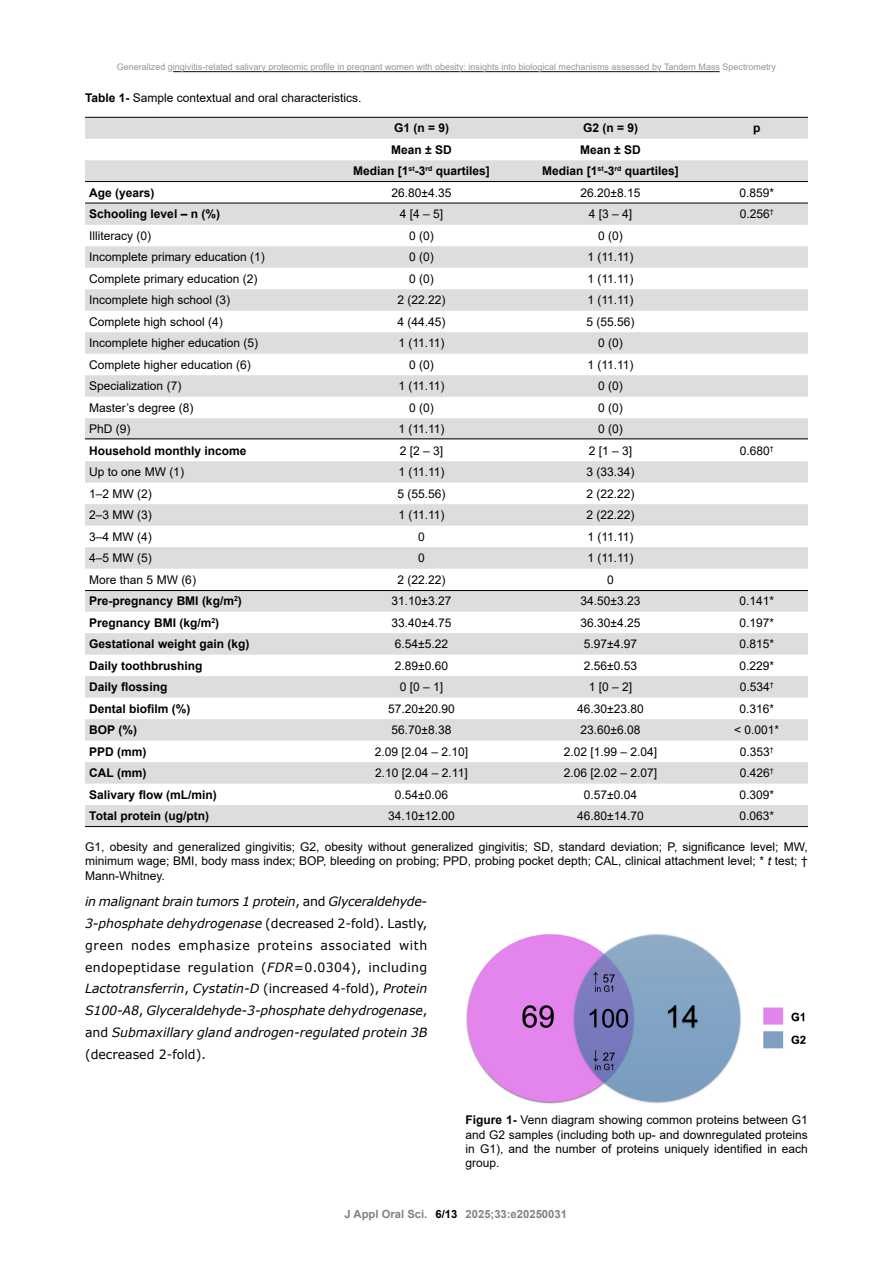
<style>
.page{position:relative;width:893px;height:1263px;background:#fff}
.page>*{position:absolute;margin:0;border:0;box-sizing:border-box;transform-origin:0 0}
.t1{font:italic 12.75px/21.8px "Verdana";color:#000;text-align:justify}
.t2{font:12px/14.4px "Arial";color:#000;text-align:justify}
.t3{font:700 12px "Arial";color:#000}
.t4{font:700 11.25px "Arial";color:#808285}
.t5{font:9px "Arial";color:#939598}
.s1{font-weight:700}
.s2{font-style:italic}
.s3{font-style:normal}
.s4{color:#000}
</style>
<div class="page">
<hr style="left:173px;top:71px;width:547px;height:1px;background:#00110d">
<svg style="left:85px;top:118px;width:723px;height:708px;fill:#e3e4e5"></svg>
<hr style="left:85px;top:117px;width:723px;height:1px;background:#000">
<hr style="left:85px;top:181px;width:723px;height:1px;background:#000">
<hr style="left:85px;top:203px;width:723px;height:1px;background:#000">
<hr style="left:85px;top:438px;width:723px;height:1px;background:#000">
<hr style="left:85px;top:590px;width:723px;height:1px;background:#000">
<hr style="left:85px;top:826px;width:723px;height:1px;background:#000">
<img style="left:466px;top:934px;width:340px;height:169px">
<p class="t5" style="left:117px;top:60px;width:661px">Generalized gingivitis-related salivary proteomic profile in pregnant women with obesity: insights into biological mechanisms assessed by Tandem Mass Spectrometry</p>
<p class="t2" style="left:85px;top:91px;width:278px"><span class="s1">Table 1-</span> Sample contextual and oral characteristics.</p>
<p class="t3" style="left:394px;top:120px;width:57px">G1 (n = 9)</p>
<p class="t3" style="left:583px;top:120px;width:57px">G2 (n = 9)</p>
<p class="t3" style="left:753px;top:120px;width:9px">p</p>
<p class="t3" style="left:391px;top:141px;width:62px">Mean ± SD</p>
<p class="t3" style="left:580px;top:141px;width:62px">Mean ± SD</p>
<p class="t3" style="left:353px;top:163px;width:138px">Median [1<sup>st</sup>-3<sup>rd</sup> quartiles]</p>
<p class="t3" style="left:542px;top:163px;width:138px">Median [1<sup>st</sup>-3<sup>rd</sup> quartiles]</p>
<p class="t3" style="left:89px;top:184px;width:67px">Age (years)</p>
<p class="t2" style="left:391px;top:185px;width:61px">26.80±4.35</p>
<p class="t2" style="left:580px;top:185px;width:61px">26.20±8.15</p>
<p class="t2" style="left:739px;top:185px;width:36px">0.859*</p>
<p class="t3" style="left:89px;top:206px;width:132px">Schooling level – n (%)</p>
<p class="t2" style="left:400px;top:207px;width:45px">4 [4 – 5]</p>
<p class="t2" style="left:589px;top:207px;width:45px">4 [3 – 4]</p>
<p class="t2" style="left:740px;top:207px;width:35px">0.256<sup>†</sup></p>
<p class="t2" style="left:89px;top:228px;width:64px">Illiteracy (0)</p>
<p class="t2" style="left:409px;top:228px;width:26px">0 (0)</p>
<p class="t2" style="left:598px;top:228px;width:26px">0 (0)</p>
<p class="t2" style="left:89px;top:250px;width:177px">Incomplete primary education (1)</p>
<p class="t2" style="left:409px;top:250px;width:26px">0 (0)</p>
<p class="t2" style="left:587px;top:250px;width:48px">1 (11.11)</p>
<p class="t2" style="left:89px;top:271px;width:170px">Complete primary education (2)</p>
<p class="t2" style="left:409px;top:271px;width:26px">0 (0)</p>
<p class="t2" style="left:587px;top:271px;width:48px">1 (11.11)</p>
<p class="t2" style="left:89px;top:293px;width:142px">Incomplete high school (3)</p>
<p class="t2" style="left:397px;top:293px;width:50px">2 (22.22)</p>
<p class="t2" style="left:587px;top:293px;width:48px">1 (11.11)</p>
<p class="t2" style="left:89px;top:314px;width:135px">Complete high school (4)</p>
<p class="t2" style="left:397px;top:314px;width:50px">4 (44.45)</p>
<p class="t2" style="left:586px;top:314px;width:50px">5 (55.56)</p>
<p class="t2" style="left:89px;top:336px;width:170px">Incomplete higher education (5)</p>
<p class="t2" style="left:398px;top:336px;width:48px">1 (11.11)</p>
<p class="t2" style="left:598px;top:336px;width:26px">0 (0)</p>
<p class="t2" style="left:89px;top:357px;width:163px">Complete higher education (6)</p>
<p class="t2" style="left:409px;top:357px;width:26px">0 (0)</p>
<p class="t2" style="left:587px;top:357px;width:48px">1 (11.11)</p>
<p class="t2" style="left:89px;top:379px;width:94px">Specialization (7)</p>
<p class="t2" style="left:398px;top:379px;width:48px">1 (11.11)</p>
<p class="t2" style="left:598px;top:379px;width:26px">0 (0)</p>
<p class="t2" style="left:89px;top:400px;width:106px">Master’s degree (8)</p>
<p class="t2" style="left:409px;top:400px;width:26px">0 (0)</p>
<p class="t2" style="left:598px;top:400px;width:26px">0 (0)</p>
<p class="t2" style="left:89px;top:422px;width:43px">PhD (9)</p>
<p class="t2" style="left:398px;top:422px;width:48px">1 (11.11)</p>
<p class="t2" style="left:598px;top:422px;width:26px">0 (0)</p>
<p class="t3" style="left:89px;top:442px;width:159px">Household monthly income</p>
<p class="t2" style="left:400px;top:443px;width:45px">2 [2 – 3]</p>
<p class="t2" style="left:589px;top:443px;width:45px">2 [1 – 3]</p>
<p class="t2" style="left:740px;top:443px;width:35px">0.680<sup>†</sup></p>
<p class="t2" style="left:89px;top:465px;width:96px">Up to one MW (1)</p>
<p class="t2" style="left:398px;top:465px;width:48px">1 (11.11)</p>
<p class="t2" style="left:586px;top:465px;width:50px">3 (33.34)</p>
<p class="t2" style="left:89px;top:486px;width:64px">1–2 MW (2)</p>
<p class="t2" style="left:397px;top:486px;width:50px">5 (55.56)</p>
<p class="t2" style="left:586px;top:486px;width:50px">2 (22.22)</p>
<p class="t2" style="left:89px;top:508px;width:64px">2–3 MW (3)</p>
<p class="t2" style="left:398px;top:508px;width:48px">1 (11.11)</p>
<p class="t2" style="left:586px;top:508px;width:50px">2 (22.22)</p>
<p class="t2" style="left:89px;top:529px;width:64px">3–4 MW (4)</p>
<p class="t2" style="left:418px;top:529px;width:8px">0</p>
<p class="t2" style="left:587px;top:529px;width:48px">1 (11.11)</p>
<p class="t2" style="left:89px;top:551px;width:64px">4–5 MW (5)</p>
<p class="t2" style="left:418px;top:551px;width:8px">0</p>
<p class="t2" style="left:587px;top:551px;width:48px">1 (11.11)</p>
<p class="t2" style="left:89px;top:572px;width:108px">More than 5 MW (6)</p>
<p class="t2" style="left:397px;top:572px;width:50px">2 (22.22)</p>
<p class="t2" style="left:607px;top:572px;width:8px">0</p>
<p class="t3" style="left:89px;top:593px;width:154px">Pre-pregnancy BMI (kg/m<sup>2</sup>)</p>
<p class="t2" style="left:391px;top:594px;width:61px">31.10±3.27</p>
<p class="t2" style="left:580px;top:594px;width:61px">34.50±3.23</p>
<p class="t2" style="left:739px;top:594px;width:36px">0.141*</p>
<p class="t3" style="left:89px;top:614px;width:131px">Pregnancy BMI (kg/m<sup>2</sup>)</p>
<p class="t2" style="left:391px;top:615px;width:61px">33.40±4.75</p>
<p class="t2" style="left:580px;top:615px;width:61px">36.30±4.25</p>
<p class="t2" style="left:739px;top:615px;width:36px">0.197*</p>
<p class="t3" style="left:89px;top:636px;width:162px">Gestational weight gain (kg)</p>
<p class="t2" style="left:395px;top:637px;width:55px">6.54±5.22</p>
<p class="t2" style="left:584px;top:637px;width:55px">5.97±4.97</p>
<p class="t2" style="left:739px;top:637px;width:36px">0.815*</p>
<p class="t3" style="left:89px;top:657px;width:115px">Daily toothbrushing</p>
<p class="t2" style="left:395px;top:658px;width:55px">2.89±0.60</p>
<p class="t2" style="left:584px;top:658px;width:55px">2.56±0.53</p>
<p class="t2" style="left:739px;top:658px;width:36px">0.229*</p>
<p class="t3" style="left:89px;top:679px;width:80px">Daily flossing</p>
<p class="t2" style="left:400px;top:680px;width:45px">0 [0 – 1]</p>
<p class="t2" style="left:589px;top:680px;width:45px">1 [0 – 2]</p>
<p class="t2" style="left:740px;top:680px;width:35px">0.534<sup>†</sup></p>
<p class="t3" style="left:89px;top:700px;width:103px">Dental biofilm (%)</p>
<p class="t2" style="left:388px;top:701px;width:68px">57.20±20.90</p>
<p class="t2" style="left:577px;top:701px;width:68px">46.30±23.80</p>
<p class="t2" style="left:739px;top:701px;width:36px">0.316*</p>
<p class="t3" style="left:89px;top:722px;width:49px">BOP (%)</p>
<p class="t2" style="left:391px;top:723px;width:61px">56.70±8.38</p>
<p class="t2" style="left:580px;top:723px;width:61px">23.60±6.08</p>
<p class="t2" style="left:734px;top:723px;width:47px">&lt; 0.001*</p>
<p class="t3" style="left:89px;top:743px;width:59px">PPD (mm)</p>
<p class="t2" style="left:375px;top:744px;width:95px">2.09 [2.04 – 2.10]</p>
<p class="t2" style="left:564px;top:744px;width:95px">2.02 [1.99 – 2.04]</p>
<p class="t2" style="left:740px;top:744px;width:35px">0.353<sup>†</sup></p>
<p class="t3" style="left:89px;top:764px;width:59px">CAL (mm)</p>
<p class="t2" style="left:375px;top:766px;width:94px">2.10 [2.04 – 2.11]</p>
<p class="t2" style="left:564px;top:766px;width:95px">2.06 [2.02 – 2.07]</p>
<p class="t2" style="left:740px;top:766px;width:35px">0.426<sup>†</sup></p>
<p class="t3" style="left:89px;top:786px;width:129px">Salivary flow (mL/min)</p>
<p class="t2" style="left:395px;top:787px;width:55px">0.54±0.06</p>
<p class="t2" style="left:584px;top:787px;width:55px">0.57±0.04</p>
<p class="t2" style="left:739px;top:787px;width:36px">0.309*</p>
<p class="t3" style="left:89px;top:807px;width:121px">Total protein (ug/ptn)</p>
<p class="t2" style="left:388px;top:809px;width:68px">34.10±12.00</p>
<p class="t2" style="left:577px;top:809px;width:68px">46.80±14.70</p>
<p class="t2" style="left:739px;top:809px;width:36px">0.063*</p>
<p class="t2" style="left:85px;top:839px;width:724px">G1, obesity and generalized gingivitis; G2, obesity without generalized gingivitis; SD, standard deviation; P, significance level; MW, minimum wage; BMI, body mass index; BOP, bleeding on probing; PPD, probing pocket depth; CAL, clinical attachment level; * <span class="s2">t</span> test; † Mann-Whitney.</p>
<p class="t1" style="left:85px;top:891px;width:344px">in malignant brain tumors 1 protein<span class="s3">, and</span> Glyceraldehyde-3-phosphate dehydrogenase <span class="s3">(decreased 2-fold). Lastly, green nodes emphasize proteins associated with endopeptidase regulation (</span>FDR<span class="s3">=0.0304), including </span>Lactotransferrin<span class="s3">,</span> Cystatin-D <span class="s3">(increased 4-fold),</span> Protein S100-A8<span class="s3">,</span> Glyceraldehyde-3-phosphate dehydrogenase<span class="s3">, and</span> Submaxillary gland androgen-regulated protein 3B <span class="s3">(decreased 2-fold).</span></p>
<p class="t2" style="left:466px;top:1112px;width:344px"><span class="s1">Figure 1-</span> Venn diagram showing common proteins between G1 and G2 samples (including both up- and downregulated proteins in G1), and the number of proteins uniquely identified in each group.</p>
<p class="t4" style="left:345px;top:1206px;width:224px">J Appl Oral Sci. <span class="s4">6/13</span> 2025;33:e20250031</p>
</div>
